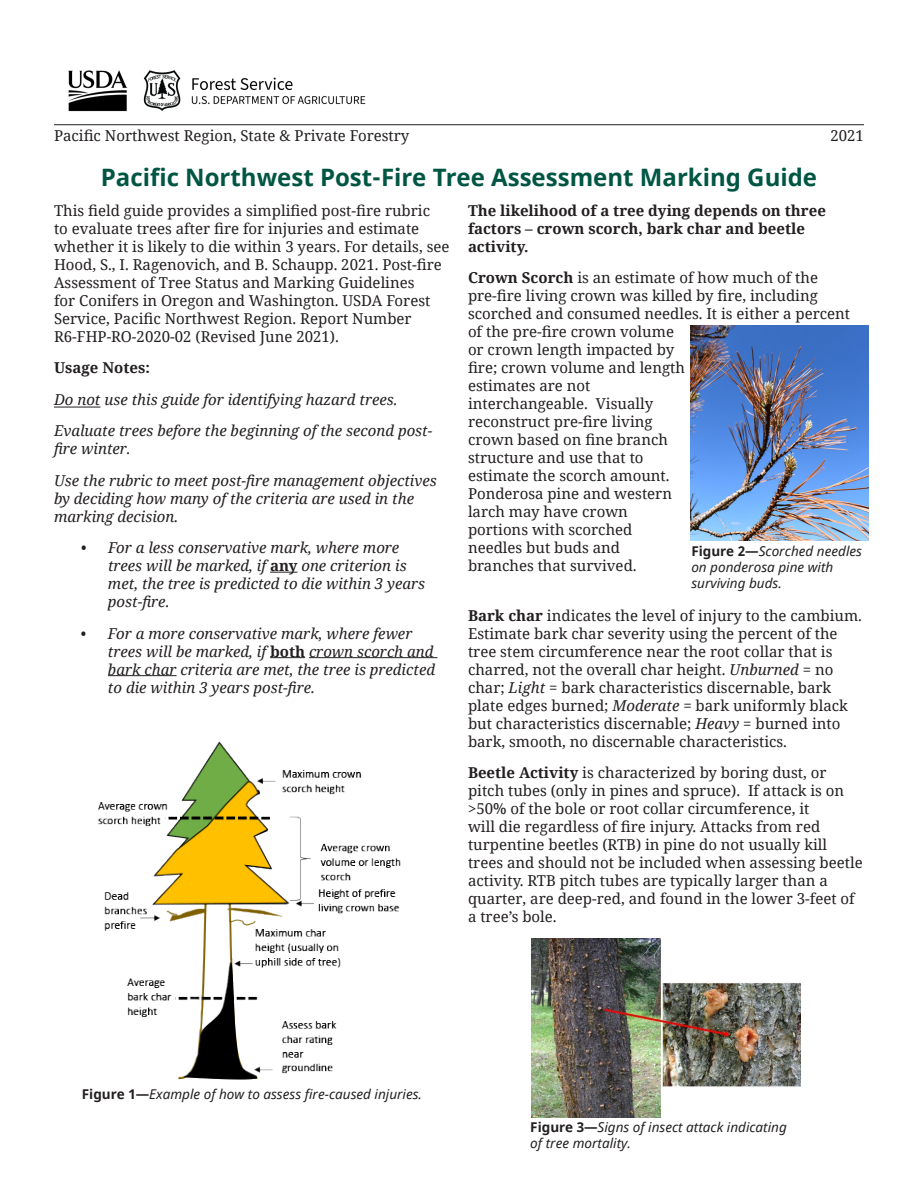
<style>
.page{position:relative;width:918px;height:1188px;background:#fff}
.page>*{position:absolute;margin:0;border:0;box-sizing:border-box;transform-origin:0 0}
.t1{font:700 24px "Noto Sans";color:#005643}
.t2{font:15px/18px "Noto Serif";color:#231f20}
.t3{font:italic 15px/18px "Noto Serif";color:#231f20}
.t4{font:700 15px/18px "Noto Serif";color:#231f20}
.t5{font:italic 13.5px/16.2px "Noto Sans";color:#231f20}
.s1{font-style:normal}
.s2{font-weight:700;font-style:normal}
.s3{font-weight:700}
.s4{font-style:italic}
</style>
<div class="page">
<svg style="left:270px;top:572px;width:27px;height:1px"></svg>
<hr style="left:270px;top:657px;width:35px;height:1px;background:#231f20">
<hr style="left:309px;top:657px;width:128px;height:1px;background:#231f20">
<hr style="left:108px;top:675px;width:69px;height:1px;background:#231f20">
<hr style="left:54px;top:407px;width:47px;height:1px;background:#231f20">
<img style="left:68px;top:70px;width:298px;height:42px">
<hr style="left:54px;top:124px;width:810px;height:1px;background:#231f20">
<img style="left:98px;top:741px;width:303px;height:339px">
<img style="left:691px;top:325px;width:177px;height:215px">
<img style="left:531px;top:939px;width:270px;height:178px">
<p class="t2" style="left:54px;top:126px;width:357px">Pacific Northwest Region, State &amp; Private Forestry</p>
<p class="t2" style="left:830px;top:126px;width:35px">2021</p>
<h1 class="t1" style="left:101px;top:161px;width:718px">Pacific Northwest Post-Fire Tree Assessment Marking Guide</h1>
<p class="t2" style="left:54px;top:201px;width:397px">This field guide provides a simplified post-fire rubric<br>to evaluate trees after fire for injuries and estimate whether it is likely to die within 3 years. For details, see Hood, S., I. Ragenovich, and B. Schaupp. 2021. Post-fire Assessment of Tree Status and Marking Guidelines<br>for Conifers in Oregon and Washington. USDA Forest Service, Pacific Northwest Region. Report Number R6-FHP-RO-2020-02 (Revised June 2021).</p>
<p class="t4" style="left:54px;top:358px;width:97px">Usage Notes:</p>
<p class="t3" style="left:54px;top:383px;width:380px;line-height:31.5px">Do not use this guide for identifying hazard trees.<br>Evaluate trees before the beginning of the second post-</p>
<p class="t3" style="left:54px;top:432px;width:384px;line-height:31.5px">fire winter.<br>Use the rubric to meet post-fire management objectives</p>
<p class="t3" style="left:54px;top:489px;width:362px">by deciding how many of the criteria are used in the marking decision.</p>
<p class="t3" style="left:108px;top:538px;width:319px;text-indent:-27px"><span class="s1">•</span> For a less conservative mark, where more trees will be marked, if <span class="s2">any</span> one criterion is met, the tree is predicted to die within 3 years post-fire.</p>
<p class="t3" style="left:108px;top:624px;width:329px;text-indent:-27px"><span class="s1">•</span> For a more conservative mark, where fewer trees will be marked, if <span class="s2">both</span> crown scorch and bark char criteria are met, the tree is predicted to die within 3 years post-fire.</p>
<p class="t4" style="left:468px;top:201px;width:359px">The likelihood of a tree dying depends on three factors – crown scorch, bark char and beetle activity.</p>
<p class="t2" style="left:468px;top:268px;width:384px"><span class="s3">Crown Scorch</span> is an estimate of how much of the pre-fire living crown was killed by fire, including scorched and consumed needles. It is either a percent of the pre-fire crown volume<br>or crown length impacted by<br>fire; crown volume and length<br>estimates are not<br>interchangeable. Visually<br>reconstruct pre-fire living<br>crown based on fine branch<br>structure and use that to<br>estimate the scorch amount.<br>Ponderosa pine and western<br>larch may have crown<br>portions with scorched<br>needles but buds and<br>branches that survived.</p>
<p class="t5" style="left:691px;top:542px;width:172px"><span class="s2">Figure 2—</span>Scorched needles on ponderosa pine with surviving buds.</p>
<p class="t2" style="left:468px;top:606px;width:395px"><span class="s3">Bark char</span> indicates the level of injury to the cambium.<br>Estimate bark char severity using the percent of the tree stem circumference near the root collar that is charred, not the overall char height. <span class="s4">Unburned</span> = no char; <span class="s4">Light</span> = bark characteristics discernable, bark plate edges burned; <span class="s4">Moderate</span> = bark uniformly black but characteristics discernable; <span class="s4">Heavy</span> = burned into bark, smooth, no discernable characteristics.</p>
<p class="t2" style="left:468px;top:763px;width:396px"><span class="s3">Beetle Activity</span> is characterized by boring dust, or pitch tubes (only in pines and spruce). If attack is on &gt;50% of the bole or root collar circumference, it<br>will die regardless of fire injury. Attacks from red turpentine beetles (RTB) in pine do not usually kill trees and should not be included when assessing beetle activity. RTB pitch tubes are typically larger than a quarter, are deep-red, and found in the lower 3-feet of a tree’s bole.</p>
<p class="t5" style="left:82px;top:1086px;width:342px"><span class="s2">Figure 1—</span>Example of how to assess fire-caused injuries.</p>
<p class="t5" style="left:530px;top:1118px;width:258px"><span class="s2">Figure 3—</span>Signs of insect attack indicating of tree mortality.</p>
</div>
